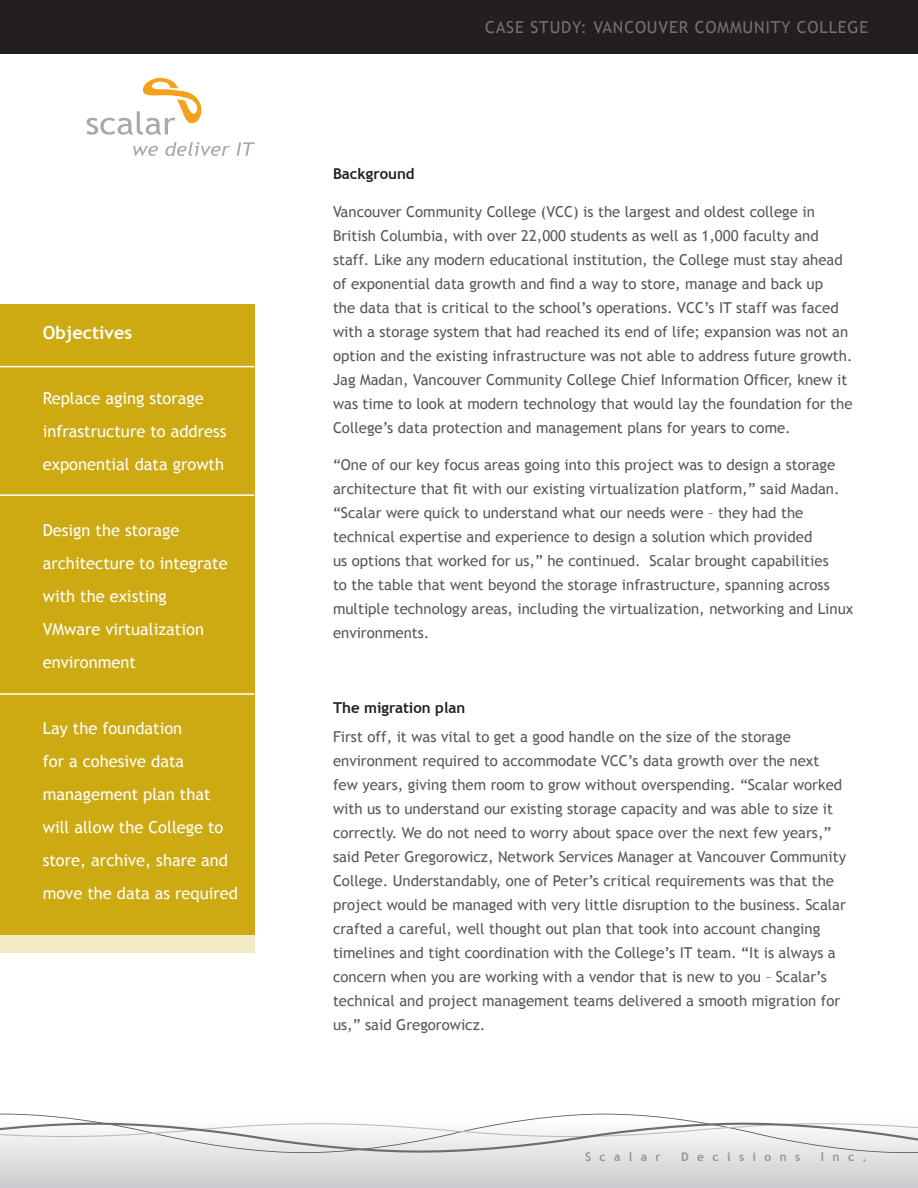
<style>
.page{position:relative;width:918px;height:1188px;background:#fff}
.page>*{position:absolute;margin:0;border:0;box-sizing:border-box;transform-origin:0 0}
.t1{font:700 18px "Trebuchet MS";color:#fff}
.t2{font:16.5px/33px "Trebuchet MS";color:#fff}
.t3{font:16.5px "Trebuchet MS";letter-spacing:.05em;color:#717074}
.t4{font:15px/24px "Trebuchet MS";color:#57585a}
.t5{font:700 15px "Trebuchet MS";color:#231f20}
.t6{font:700 12px "Trebuchet MS";letter-spacing:.7em;color:#939598}
</style>
<div class="page">
<div style="left:0;top:1116px;width:918px;height:72px;background:#d7d8da"></div>
<svg style="left:0;top:1114px;width:918px;height:40px"></svg>
<svg style="left:87px;top:78px;width:114px;height:57px"></svg>
<svg style="left:133px;top:146px;width:25px;height:10px"></svg>
<svg style="left:165px;top:142px;width:65px;height:14px"></svg>
<svg style="left:237px;top:142px;width:18px;height:14px"></svg>
<div style="left:0;top:0;width:918px;height:54px;background:#231f20"></div>
<div style="left:0;top:304px;width:254px;height:630px;background:#cdaa12"></div>
<div style="left:0;top:934px;width:254px;height:18px;background:#f2eac4"></div>
<hr style="left:0;top:366px;width:254px;height:1px;background:#fff">
<hr style="left:0;top:494px;width:254px;height:2px;background:#fff">
<hr style="left:0;top:693px;width:254px;height:2px;background:#fff">
<p class="t1" style="left:43px;top:322px;width:91px">Objectives</p>
<p class="t2" style="left:43px;top:382px;width:185px">Replace aging storage infrastructure to address exponential data growth</p>
<p class="t2" style="left:43px;top:514px;width:187px">Design the storage architecture to integrate with the existing<br>VMware virtualization environment</p>
<p class="t2" style="left:43px;top:712px;width:197px">Lay the foundation<br>for a cohesive data management plan that will allow the College to store, archive, share and move the data as required</p>
<p class="t3" style="left:485px;top:18px;width:385px">CASE STUDY: VANCOUVER COMMUNITY COLLEGE</p>
<p class="t5" style="left:333px;top:165px;width:83px">Background</p>
<p class="t4" style="left:333px;top:200px;width:521px">Vancouver Community College (VCC) is the largest and oldest college in British Columbia, with over 22,000 students as well as 1,000 faculty and staff. Like any modern educational institution, the College must stay ahead of exponential data growth and find a way to store, manage and back up<br>the data that is critical to the school’s operations. VCC’s IT staff was faced with a storage system that had reached its end of life; expansion was not an option and the existing infrastructure was not able to address future growth.<br>Jag Madan, Vancouver Community College Chief Information Officer, knew it was time to look at modern technology that would lay the foundation for the College’s data protection and management plans for years to come.</p>
<p class="t4" style="left:333px;top:453px;width:522px">“One of our key focus areas going into this project was to design a storage architecture that fit with our existing virtualization platform,” said Madan. “Scalar were quick to understand what our needs were – they had the technical expertise and experience to design a solution which provided<br>us options that worked for us,” he continued. Scalar brought capabilities<br>to the table that went beyond the storage infrastructure, spanning across multiple technology areas, including the virtualization, networking and Linux environments.</p>
<p class="t5" style="left:333px;top:699px;width:134px">The migration plan</p>
<p class="t4" style="left:333px;top:725px;width:515px">First off, it was vital to get a good handle on the size of the storage environment required to accommodate VCC’s data growth over the next few years, giving them room to grow without overspending. “Scalar worked with us to understand our existing storage capacity and was able to size it correctly. We do not need to worry about space over the next few years,” said Peter Gregorowicz, Network Services Manager at Vancouver Community College. Understandably, one of Peter’s critical requirements was that the project would be managed with very little disruption to the business. Scalar crafted a careful, well thought out plan that took into account changing timelines and tight coordination with the College’s IT team. “It is always a concern when you are working with a vendor that is new to you – Scalar’s technical and project management teams delivered a smooth migration for us,” said Gregorowicz.</p>
<p class="t6" style="left:585px;top:1149px;width:77px">Scalar</p>
<p class="t6" style="left:681px;top:1149px;width:121px">Decisions</p>
<p class="t6" style="left:821px;top:1149px;width:48px">Inc.</p>
</div>
